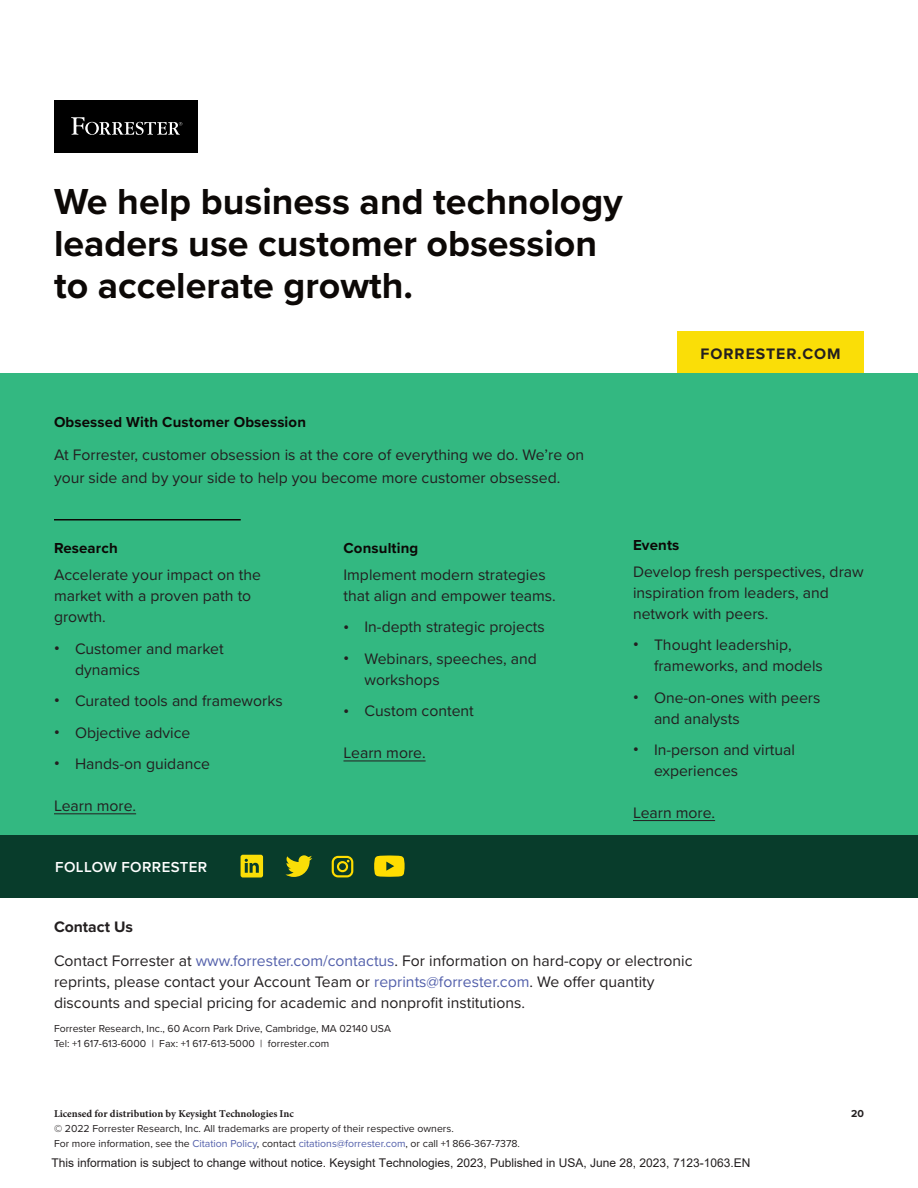
<style>
.page{position:relative;width:918px;height:1188px;background:#fff}
.page>*{position:absolute;margin:0;border:0;box-sizing:border-box;transform-origin:0 0}
.t1{font:700 37.5px/42px "Proxima Nova";color:#0c0806}
.t2{font:15.75px/21px "Proxima Nova";color:#231f20}
.t3{font:700 15.75px "Proxima Nova";letter-spacing:.06em;color:#231f20}
.t4{font:700 15px "Proxima Nova";letter-spacing:.01em;color:#0c0806}
.t5{font:600 15px "Proxima Nova";letter-spacing:.025em;color:#fff}
.t6{font:12px "Arial";color:#221e1f}
.t7{font:10.5px/15px "Proxima Nova";color:#231f20}
.t8{font:700 10.5px "Minion Pro";color:#231f20}
.t9{font:700 10.5px "Proxima Nova";color:#231f20}
.s1{font-weight:700}
.s2{color:#5360ab}
</style>
<div class="page">
<div style="left:0;top:478px;width:918px;height:420px;background:#083c2b"></div>
<div style="left:0;top:374px;width:918px;height:462px;background:#33b881"></div>
<hr style="left:54px;top:813px;width:82px;height:1px;background:#231f20">
<div style="left:677px;top:332px;width:187px;height:42px;background:#fade07"></div>
<svg style="left:241px;top:855px;width:22px;height:23px"></svg>
<svg style="left:285px;top:855px;width:27px;height:22px"></svg>
<svg style="left:374px;top:856px;width:31px;height:21px"></svg>
<svg style="left:332px;top:856px;width:21px;height:21px"></svg>
<hr style="left:54px;top:519px;width:187px;height:1px;background:#0c0806">
<div style="left:54px;top:100px;width:144px;height:53px;background:#000"></div>
<svg style="left:71px;top:117px;width:111px;height:18px"></svg>
<hr style="left:344px;top:761px;width:82px;height:1px;background:#231f20">
<hr style="left:633px;top:820px;width:82px;height:1px;background:#231f20">
<h1 class="t1" style="left:54px;top:180px;width:570px">We help business and technology leaders use customer obsession to accelerate growth.</h1>
<p class="t3" style="left:701px;top:342px;width:142px">FORRESTER.COM</p>
<p class="t4" style="left:54px;top:411px;width:254px">Obsessed With Customer Obsession</p>
<p class="t2" style="left:54px;top:443px;width:532px;line-height:22.5px">At Forrester, customer obsession is at the core of everything we do. We’re on your side and by your side to help you become more customer obsessed.</p>
<p class="t4" style="left:54px;top:537px;width:65px">Research</p>
<p class="t2" style="left:54px;top:564px;width:209px">Accelerate your impact on the market with a proven path to growth.</p>
<p class="t2" style="left:75px;top:637px;width:150px;text-indent:-21px"><span class="s1">•</span> Customer and market dynamics</p>
<p class="t2" style="left:54px;top:690px;width:230px"><span class="s1">•</span> Curated tools and frameworks</p>
<p class="t2" style="left:54px;top:721px;width:138px"><span class="s1">•</span> Objective advice</p>
<p class="t2" style="left:54px;top:753px;width:158px"><span class="s1">•</span> Hands-on guidance</p>
<p class="t2" style="left:54px;top:795px;width:84px">Learn more.</p>
<p class="t5" style="left:55px;top:856px;width:154px">FOLLOW FORRESTER</p>
<p class="t4" style="left:344px;top:537px;width:76px">Consulting</p>
<p class="t2" style="left:344px;top:564px;width:214px">Implement modern strategies that align and empower teams.</p>
<p class="t2" style="left:344px;top:616px;width:203px"><span class="s1">•</span> In-depth strategic projects</p>
<p class="t2" style="left:364px;top:648px;width:174px;text-indent:-21px"><span class="s1">•</span> Webinars, speeches, and workshops</p>
<p class="t2" style="left:344px;top:700px;width:132px"><span class="s1">•</span> Custom content</p>
<p class="t2" style="left:344px;top:742px;width:84px">Learn more.</p>
<p class="t4" style="left:633px;top:533px;width:48px">Events</p>
<p class="t2" style="left:633px;top:560px;width:232px">Develop fresh perspectives, draw inspiration from leaders, and network with peers.</p>
<p class="t2" style="left:654px;top:634px;width:170px;text-indent:-21px"><span class="s1">•</span> Thought leadership, frameworks, and models</p>
<p class="t2" style="left:654px;top:686px;width:168px;text-indent:-21px"><span class="s1">•</span> One-on-ones with peers and analysts</p>
<p class="t2" style="left:654px;top:739px;width:143px;text-indent:-21px"><span class="s1">•</span> In-person and virtual experiences</p>
<p class="t2" style="left:633px;top:802px;width:84px">Learn more.</p>
<p class="t2" style="left:54px;top:909px;width:640px;line-height:34.5px"><span class="s1">Contact Us<br></span>Contact Forrester at <span class="s2">www.forrester.com/contactus</span>. For information on hard-copy or electronic</p>
<p class="t2" style="left:54px;top:971px;width:602px">reprints, please contact your Account Team or <span class="s2">reprints@forrester.com</span>. We offer quantity discounts and special pricing for academic and nonprofit institutions.</p>
<p class="t7" style="left:54px;top:1021px;width:338px">Forrester Research, Inc., 60 Acorn Park Drive, Cambridge, MA 02140 USA<br>Tel: +1 617-613-6000 | Fax: +1 617-613-5000 | forrester.com</p>
<p class="t8" style="left:54px;top:1106px;width:241px">Licensed for distribution by Keysight Technologies Inc</p>
<p class="t7" style="left:54px;top:1121px;width:467px">© 2022 Forrester Research, Inc. All trademarks are property of their respective owners.<br>For more information, see the <span class="s2">Citation Policy</span>, contact <span class="s2">citations@forrester.com</span>, or call +1 866-367-7378.</p>
<p class="t6" style="left:51px;top:1155px;width:701px">This information is subject to change without notice. Keysight Technologies, 2023, Published in USA, June 28, 2023, 7123-1063.EN</p>
<p class="t9" style="left:851px;top:1105px;width:14px">20</p>
</div>
